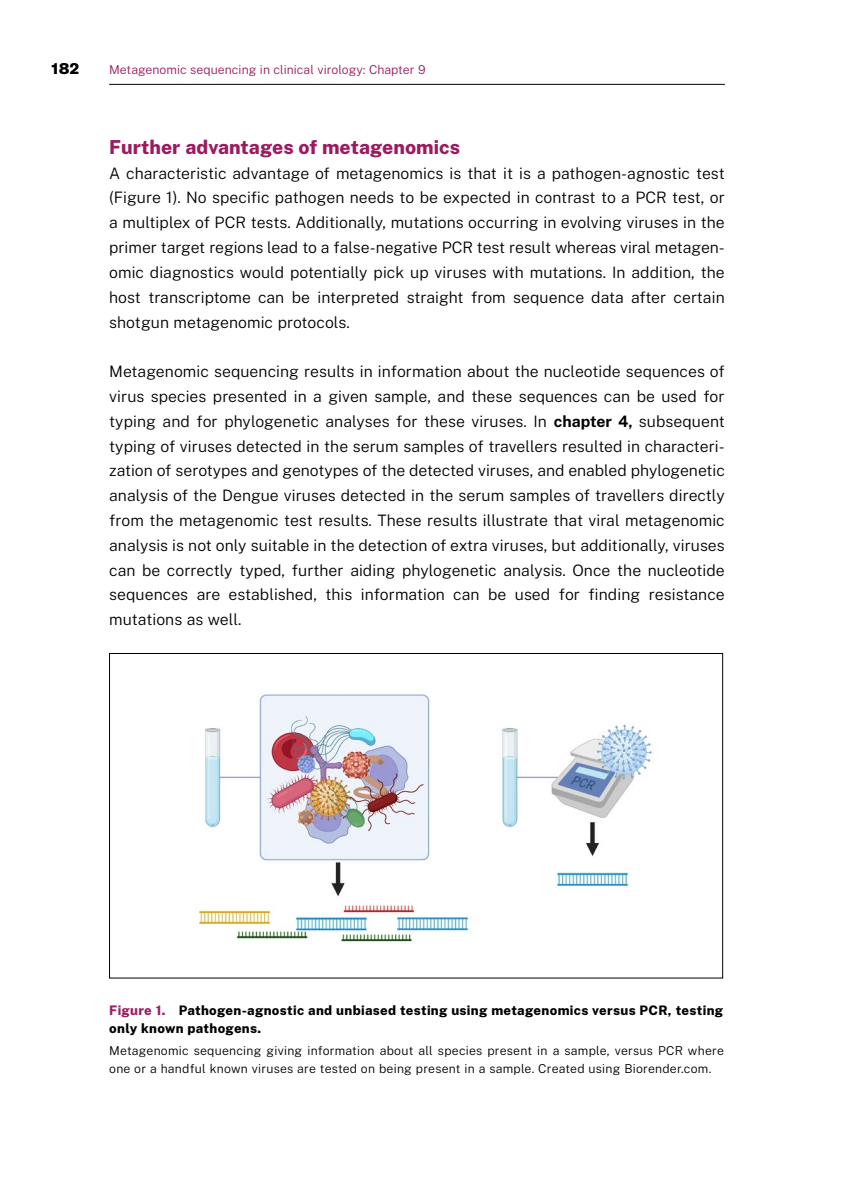
<style>
.page{position:relative;width:844px;height:1191px;background:#fff}
.page>*{position:absolute;margin:0;border:0;box-sizing:border-box;transform-origin:0 0}
._21-heading_3{font:800 19.25px "Public Sans";letter-spacing:.005em;color:#9b1b60}
._21-brood{font:300 15.75px/24.8px "Public Sans";letter-spacing:.005em;color:#000;text-align:justify}
.t1{font:800 15.75px "Supria Sans";color:#000}
._21-figuur_heading{font:800 13.12px/17.5px "Public Sans";letter-spacing:.025em;color:#000}
._21-figuur_uitleg{font:300 12.25px/17.5px "Public Sans";letter-spacing:.02em;color:#000}
.t2{font:300 12.25px "Public Sans";letter-spacing:.005em;color:#9b1b60}
.s1{font-weight:700}
.s2{color:#9b1b60}
</style>
<div class="page">
<hr style="left:109px;top:84px;width:615px;height:1px;background:#000">
<img style="left:198px;top:694px;width:454px;height:248px">
<p class="t1" style="left:52px;top:59px;width:29px">182</p>
<p class="t2" style="left:109px;top:62px;width:318px">Metagenomic sequencing in clinical virology: Chapter 9</p>
<p class="_21-heading_3" style="left:109px;top:134px;width:352px">Further advantages of metagenomics</p>
<p class="_21-brood" style="left:109px;top:160px;width:617px">A characteristic advantage of metagenomics is that it is a pathogen-agnostic test (Figure 1). No specific pathogen needs to be expected in contrast to a PCR test, or a multiplex of PCR tests. Additionally, mutations occurring in evolving viruses in the primer target regions lead to a false-negative PCR test result whereas viral metagen&shy;omic diagnostics would potentially pick up viruses with mutations. In addition, the host transcriptome can be interpreted straight from sequence data after certain shotgun metagenomic protocols.</p>
<p class="_21-brood" style="left:109px;top:358px;width:617px">Metagenomic sequencing results in information about the nucleotide sequences of virus species presented in a given sample, and these sequences can be used for typing and for phylogenetic analyses for these viruses. In <span class="s1">chapter 4,</span> subsequent typing of viruses detected in the serum samples of travellers resulted in characteri&shy;zation of serotypes and genotypes of the detected viruses, and enabled phylogenetic analysis of the Dengue viruses detected in the serum samples of travellers directly from the metagenomic test results. These results illustrate that viral metagenomic analysis is not only suitable in the detection of extra viruses, but additionally, viruses can be correctly typed, further aiding phylogenetic analysis. Once the nucleotide sequences are established, this information can be used for finding resistance mutations as well.</p>
<p class="_21-figuur_heading" style="left:109px;top:1001px;width:615px"><span class="s2">Figure 1.</span> Pathogen-agnostic and unbiased testing using metagenomics versus PCR, testing only known pathogens.</p>
<p class="_21-figuur_uitleg" style="left:109px;top:1041px;width:616px">Metagenomic sequencing giving information about all species present in a sample, versus PCR where one or a handful known viruses are tested on being present in a sample. Created using Biorender.com.</p>
</div>
